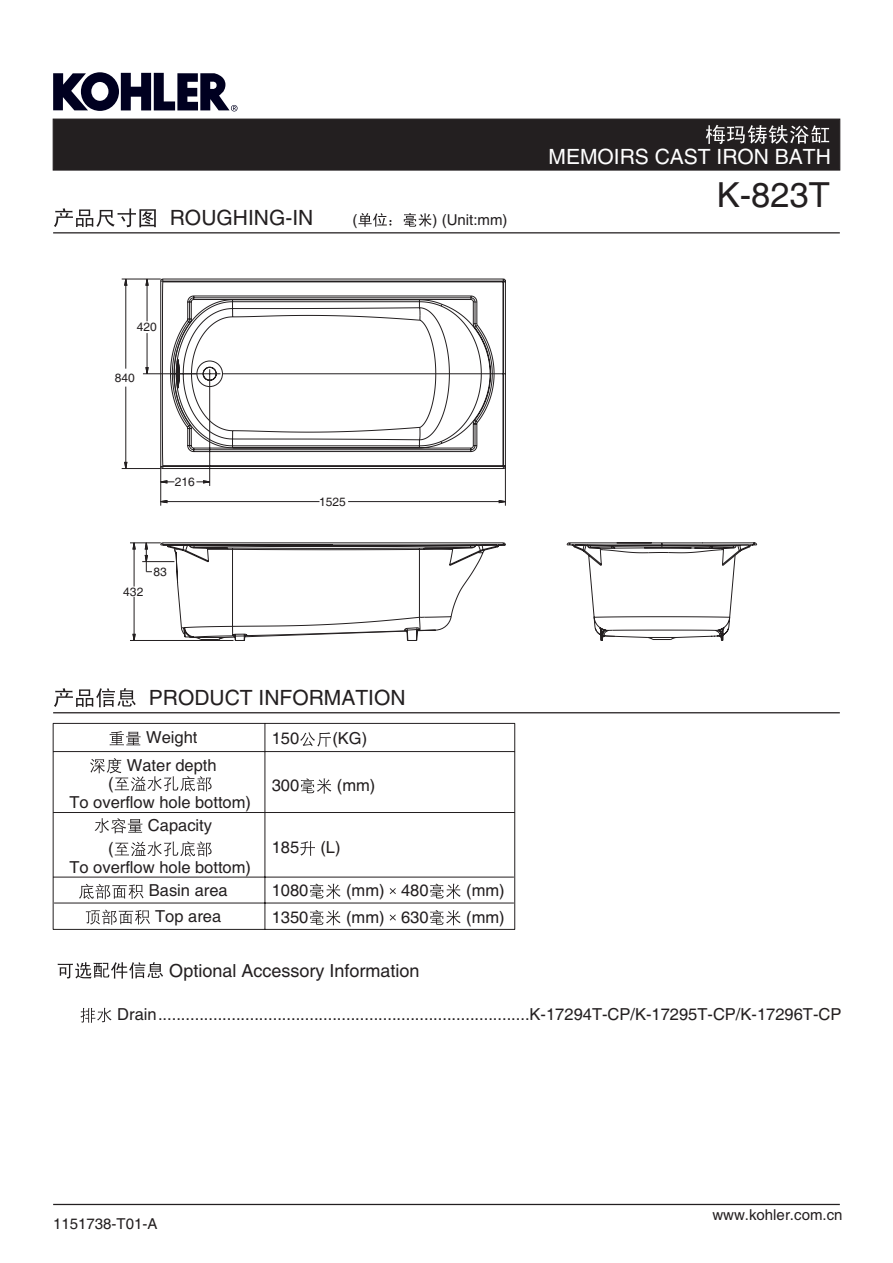
<style>
.page{position:relative;width:893px;height:1263px;background:#fff}
.page>*{position:absolute;margin:0;border:0;box-sizing:border-box;transform-origin:0 0}
.t1{font:34.5px "Arial";color:#231f20}
.t2{font:21px "Arial";color:#231f20}
.t3{font:21px "Arial";color:#fff}
.t4{font:18px "Arial";color:#231f20}
.t5{font:16.5px/19px "Arial";color:#231f20;text-align:center}
.t6{font:15px "Arial";color:#231f20}
.t7{font:12px "Arial";color:#231f20}
</style>
<div class="page">
<hr style="left:53px;top:1204px;width:787px;height:1px;background:#231f20">
<div style="left:53px;top:119px;width:787px;height:51px;background:#231f20"></div>
<svg style="left:706px;top:125px;width:123px;height:19px"></svg>
<hr style="left:53px;top:232px;width:787px;height:1px;background:#231f20">
<svg style="left:54px;top:208px;width:102px;height:19px"></svg>
<svg style="left:358px;top:213px;width:34px;height:14px"></svg>
<svg style="left:404px;top:213px;width:28px;height:14px"></svg>
<hr style="left:53px;top:712px;width:787px;height:1px;background:#231f20">
<svg style="left:54px;top:688px;width:82px;height:19px"></svg>
<svg style="left:58px;top:962px;width:105px;height:17px"></svg>
<svg style="left:80px;top:1008px;width:32px;height:15px"></svg>
<svg style="left:53px;top:72px;width:185px;height:39px"></svg>
<svg style="left:121px;top:278px;width:636px;height:363px"></svg>
<svg style="left:170px;top:319px;width:583px;height:322px"></svg>
<svg style="left:173px;top:295px;width:504px;height:346px"></svg>
<svg style="left:52px;top:722px;width:464px;height:208px"></svg>
<svg style="left:110px;top:731px;width:31px;height:14px"></svg>
<svg style="left:95px;top:818px;width:47px;height:15px"></svg>
<svg style="left:79px;top:884px;width:65px;height:15px"></svg>
<svg style="left:86px;top:909px;width:64px;height:16px"></svg>
<svg style="left:310px;top:883px;width:31px;height:16px"></svg>
<svg style="left:390px;top:888px;width:6px;height:6px"></svg>
<svg style="left:430px;top:883px;width:31px;height:16px"></svg>
<svg style="left:301px;top:778px;width:30px;height:15px"></svg>
<svg style="left:310px;top:910px;width:31px;height:15px"></svg>
<svg style="left:390px;top:914px;width:6px;height:6px"></svg>
<svg style="left:430px;top:910px;width:31px;height:15px"></svg>
<svg style="left:300px;top:841px;width:15px;height:15px"></svg>
<svg style="left:90px;top:758px;width:122px;height:33px"></svg>
<svg style="left:115px;top:841px;width:97px;height:16px"></svg>
<p class="t3" style="left:548px;top:149px;width:284px">MEMOIRS CAST IRON BATH</p>
<p class="t2" style="left:170px;top:210px;width:145px">ROUGHING-IN</p>
<p class="t6" style="left:352px;top:214px;width:6px">(</p>
<p class="t6" style="left:432px;top:214px;width:76px">) (Unit:mm)</p>
<p class="t7" style="left:137px;top:323px;width:22px">420</p>
<p class="t7" style="left:115px;top:373px;width:22px">840</p>
<p class="t7" style="left:175px;top:477px;width:22px">216</p>
<p class="t7" style="left:319px;top:497px;width:28px">1525</p>
<p class="t7" style="left:123px;top:588px;width:22px">432</p>
<p class="t7" style="left:153px;top:567px;width:15px">83</p>
<p class="t2" style="left:149px;top:690px;width:258px">PRODUCT INFORMATION</p>
<p class="t5" style="left:127px;top:725px;width:91px;line-height:27.5px">Weight<br>Water depth</p>
<p class="t5" style="left:69px;top:775px;width:183px;text-align:left;text-indent:39px">(<br>To overflow hole bottom)</p>
<p class="t5" style="left:69px;top:840px;width:183px;text-align:left;text-indent:39px">(<br>To overflow hole bottom)</p>
<p class="t5" style="left:148px;top:817px;width:66px">Capacity</p>
<p class="t5" style="left:272px;top:730px;width:29px">150</p>
<p class="t5" style="left:332px;top:730px;width:36px">(KG)</p>
<p class="t5" style="left:272px;top:777px;width:29px">300</p>
<p class="t5" style="left:337px;top:777px;width:40px">(mm)</p>
<p class="t5" style="left:272px;top:839px;width:29px">185</p>
<p class="t5" style="left:320px;top:839px;width:22px">(L)</p>
<p class="t5" style="left:149px;top:879px;width:80px;line-height:25.7px">Basin area<br>Top area</p>
<p class="t5" style="left:272px;top:882px;width:38px">1080</p>
<p class="t5" style="left:346px;top:882px;width:84px">(mm) 480</p>
<p class="t5" style="left:466px;top:882px;width:40px">(mm)</p>
<p class="t5" style="left:272px;top:909px;width:38px">1350</p>
<p class="t5" style="left:346px;top:909px;width:84px">(mm) 630</p>
<p class="t5" style="left:466px;top:909px;width:40px">(mm)</p>
<h1 class="t1" style="left:717px;top:182px;width:115px">K-823T</h1>
<p class="t4" style="left:169px;top:964px;width:252px">Optional Accessory Information</p>
<p class="t5" style="left:117px;top:1006px;width:726px">Drain.................................................................................K-17294T-CP/K-17295T-CP/K-17296T-CP</p>
<p class="t6" style="left:53px;top:1218px;width:106px">1151738-T01-A</p>
<p class="t6" style="left:712px;top:1209px;width:132px">www.kohler.com.cn</p>
</div>
